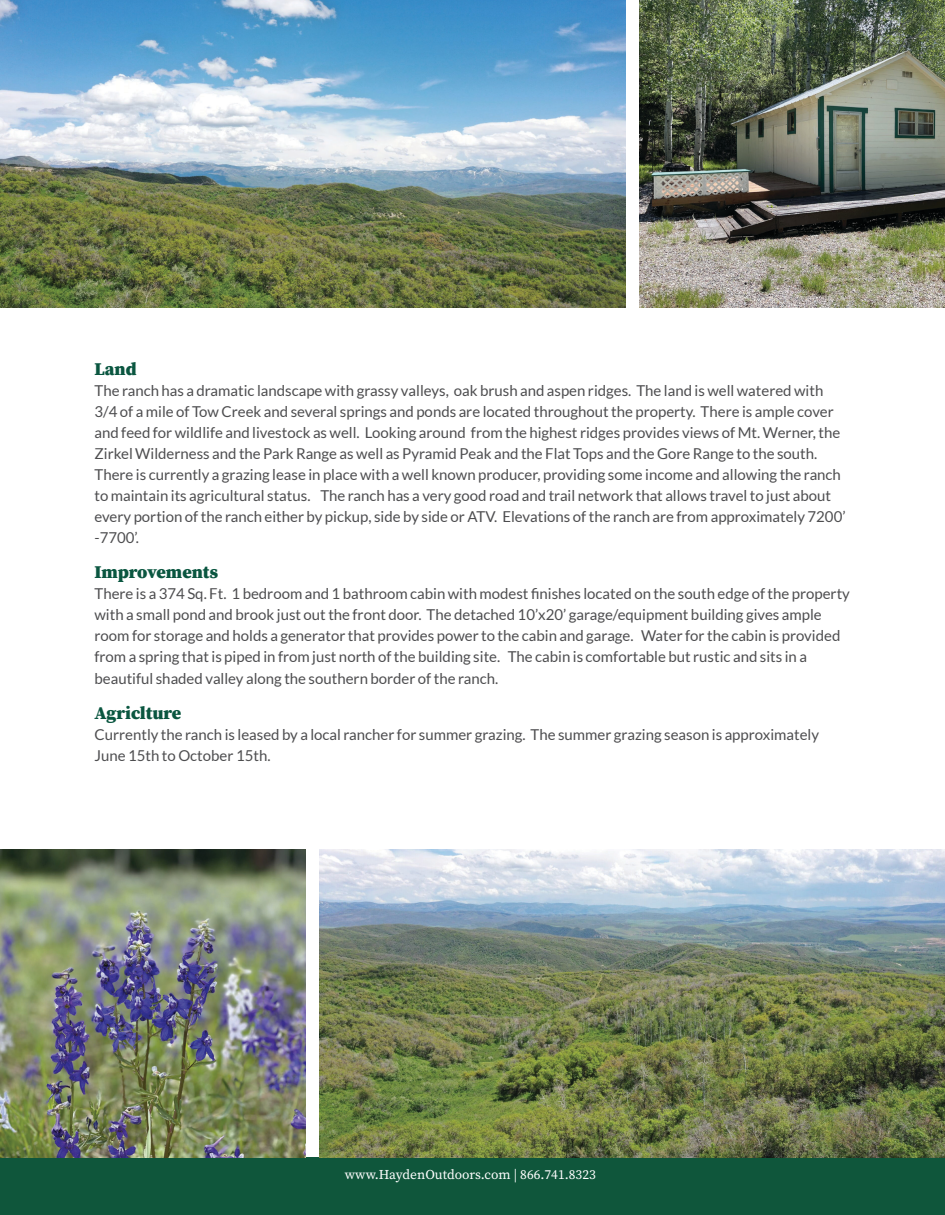
<style>
.page{position:relative;width:945px;height:1215px;background:#fff}
.page>*{position:absolute;margin:0;border:0;box-sizing:border-box;transform-origin:0 0}
.t1{font:900 18px "Source Serif Pro";color:#0a5640}
.Description_Paragraph{font:15px/21.1px "Lato";color:#4d4d4f}
.t2{font:13.5px "Source Serif Pro";color:#fff}
</style>
<div class="page">
<div style="left:0;top:1158px;width:945px;height:57px;background:#0f563b"></div>
<img style="left:639px;top:0;width:306px;height:308px">
<img style="left:0;top:0;width:626px;height:308px">
<img style="left:320px;top:850px;width:625px;height:308px">
<img style="left:0;top:850px;width:306px;height:308px">
<p class="t1" style="left:94px;top:356px;width:44px">Land</p>
<p class="Description_Paragraph" style="left:94px;top:380px;width:753px">The ranch has a dramatic landscape with grassy valleys, oak brush and aspen ridges. The land is well watered with 3/4 of a mile of Tow Creek and several springs and ponds are located throughout the property. There is ample cover and feed for wildlife and livestock as well. Looking around from the highest ridges provides views of Mt. Werner, the Zirkel Wilderness and the Park Range as well as Pyramid Peak and the Flat Tops and the Gore Range to the south.<br>There is currently a grazing lease in place with a well known producer, providing some income and allowing the ranch to maintain its agricultural status. The ranch has a very good road and trail network that allows travel to just about every portion of the ranch either by pickup, side by side or ATV. Elevations of the ranch are from approximately 7200’ -7700’.</p>
<p class="t1" style="left:94px;top:560px;width:125px">Improvements</p>
<p class="Description_Paragraph" style="left:94px;top:583px;width:757px">There is a 374 Sq. Ft. 1 bedroom and 1 bathroom cabin with modest finishes located on the south edge of the property with a small pond and brook just out the front door. The detached 10’x20’ garage/equipment building gives ample room for storage and holds a generator that provides power to the cabin and garage. Water for the cabin is provided from a spring that is piped in from just north of the building site. The cabin is comfortable but rustic and sits in a beautiful shaded valley along the southern border of the ranch.</p>
<p class="t1" style="left:94px;top:700px;width:88px">Agriclture</p>
<p class="Description_Paragraph" style="left:94px;top:724px;width:726px">Currently the ranch is leased by a local rancher for summer grazing. The summer grazing season is approximately<br>June 15th to October 15th.</p>
<p class="t2" style="left:345px;top:1166px;width:253px">www.HaydenOutdoors.com | 866.741.8323</p>
</div>
